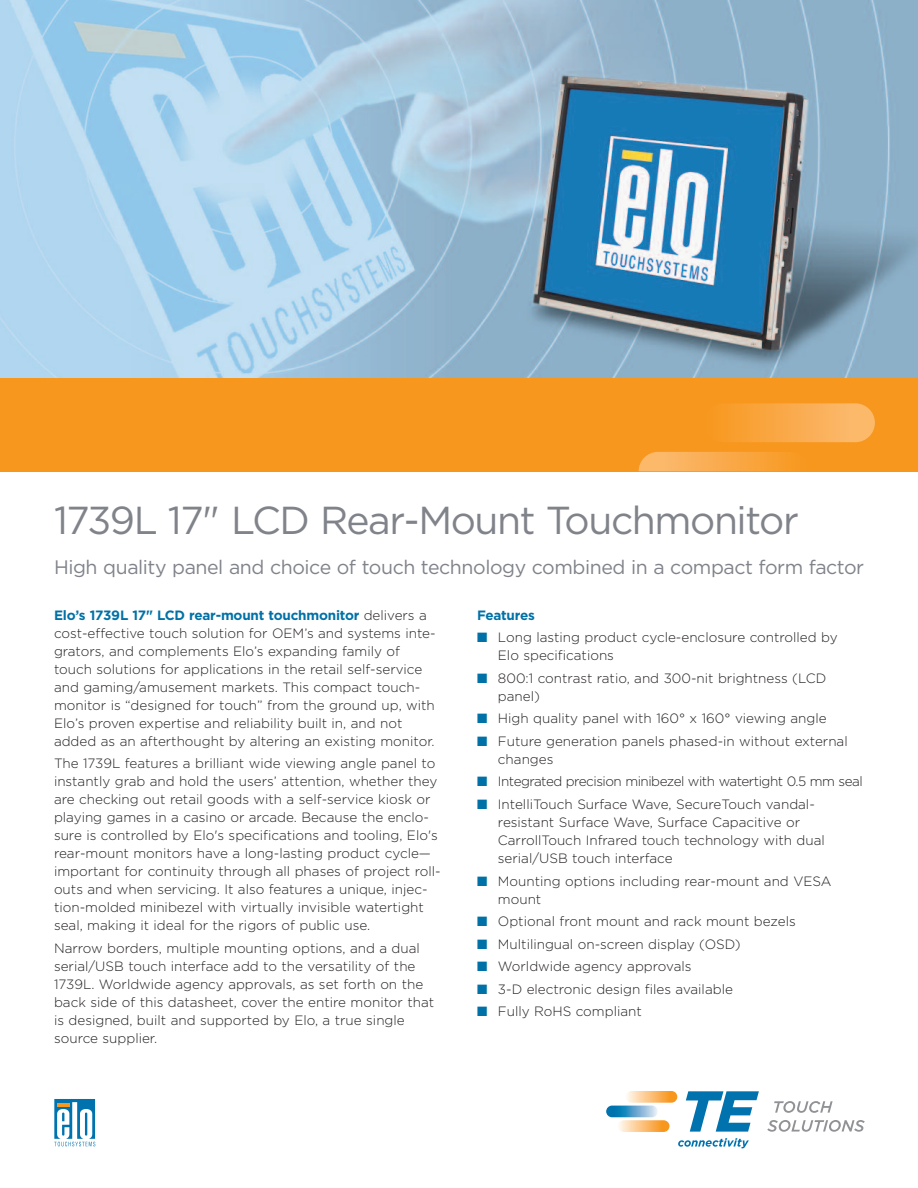
<style>
.page{position:relative;width:918px;height:1188px;background:#fff}
.page>*{position:absolute;margin:0;border:0;box-sizing:border-box;transform-origin:0 0}
.t1{font:39px "Gotham";letter-spacing:-.035em;color:#80838a}
.t2{font:19.5px "Gotham";letter-spacing:-.02em;color:#80838a}
.t3{font:300 13.5px/18px "Gotham";color:#231f20}
.t4{font:300 13.5px "Gotham";letter-spacing:-.035em;color:#231f20}
.t5{font:700 13.5px "Gotham";letter-spacing:-.015em;color:#0071a7}
.s1{font-weight:700;color:#0071a7}
.s2{color:#0071a7}
</style>
<div class="page">
<img style="left:0;top:0;width:918px;height:378px">
<div style="left:0;top:378px;width:918px;height:93px;background:#f7971d"></div>
<img style="left:704px;top:403px;width:171px;height:39px;border-radius:19px">
<img style="left:639px;top:452px;width:148px;height:19px">
<svg style="left:55px;top:1099px;width:41px;height:48px"></svg>
<svg style="left:54px;top:1099px;width:41px;height:47px"></svg>
<svg style="left:774px;top:1101px;width:59px;height:12px"></svg>
<svg style="left:767px;top:1120px;width:98px;height:12px"></svg>
<svg style="left:626px;top:1091px;width:51px;height:12px"></svg>
<svg style="left:618px;top:1120px;width:51px;height:12px"></svg>
<svg style="left:606px;top:1106px;width:52px;height:11px"></svg>
<svg style="left:686px;top:1091px;width:73px;height:41px"></svg>
<svg style="left:678px;top:1138px;width:71px;height:10px"></svg>
<h1 class="t1" style="left:54px;top:497px;width:746px">1739L 17" LCD Rear-Mount Touchmonitor</h1>
<h2 class="t2" style="left:54px;top:556px;width:812px">High quality panel and choice of touch technology combined in a compact form factor</h2>
<p class="t3" style="left:54px;top:606px;width:383px"><span class="s1">Elo’s 1739L 17" LCD rear-mount touchmonitor</span> delivers a cost-effective touch solution for OEM’s and systems inte&shy;grators, and complements Elo’s expanding family of touch solutions for applications in the retail self-service and gaming/amusement markets. This compact touch&shy;monitor is “designed for touch” from the ground up, with Elo’s proven expertise and reliability built in, and not added as an afterthought by altering an existing monitor.</p>
<p class="t3" style="left:54px;top:755px;width:388px">The 1739L features a brilliant wide viewing angle panel to instantly grab and hold the users’ attention, whether they are checking out retail goods with a self-service kiosk or playing games in a casino or arcade. Because the enclo&shy;sure is controlled by Elo's specifications and tooling, Elo's rear-mount monitors have a long-lasting product cycle— important for continuity through all phases of project roll&shy;outs and when servicing. It also features a unique, injec&shy;tion-molded minibezel with virtually invisible watertight seal, making it ideal for the rigors of public use.</p>
<p class="t3" style="left:54px;top:939px;width:382px">Narrow borders, multiple mounting options, and a dual serial/USB touch interface add to the versatility of the 1739L. Worldwide agency approvals, as set forth on the back side of this datasheet, cover the entire monitor that is designed, built and supported by Elo, a true single source supplier.</p>
<p class="t5" style="left:477px;top:607px;width:59px">Features</p>
<p class="t3" style="left:498px;top:629px;width:341px;text-indent:-21px"><span class="s2">■</span> Long lasting product cycle-enclosure controlled by<br>Elo specifications</p>
<p class="t3" style="left:498px;top:669px;width:330px;text-indent:-21px"><span class="s2">■</span> 800:1 contrast ratio, and 300-nit brightness (LCD panel)</p>
<p class="t3" style="left:477px;top:710px;width:351px"><span class="s2">■</span> High quality panel with 160° x 160° viewing angle</p>
<p class="t3" style="left:498px;top:732px;width:351px;text-indent:-21px"><span class="s2">■</span> Future generation panels phased-in without external changes</p>
<p class="t4" style="left:477px;top:774px;width:387px"><span class="s2">■</span> Integrated precision minibezel with watertight 0.5 mm seal</p>
<p class="t3" style="left:498px;top:795px;width:328px;text-indent:-21px"><span class="s2">■</span> IntelliTouch Surface Wave, SecureTouch vandal&shy;resistant Surface Wave, Surface Capacitive or CarrollTouch Infrared touch technology with dual serial/USB touch interface</p>
<p class="t3" style="left:498px;top:872px;width:335px;text-indent:-21px"><span class="s2">■</span> Mounting options including rear-mount and VESA mount</p>
<p class="t3" style="left:477px;top:912px;width:320px"><span class="s2">■</span> Optional front mount and rack mount bezels</p>
<p class="t3" style="left:477px;top:935px;width:265px"><span class="s2">■</span> Multilingual on-screen display (OSD)</p>
<p class="t3" style="left:477px;top:957px;width:216px"><span class="s2">■</span> Worldwide agency approvals</p>
<p class="t3" style="left:477px;top:980px;width:257px"><span class="s2">■</span> 3-D electronic design files available</p>
<p class="t3" style="left:477px;top:1003px;width:166px"><span class="s2">■</span> Fully RoHS compliant</p>
</div>
